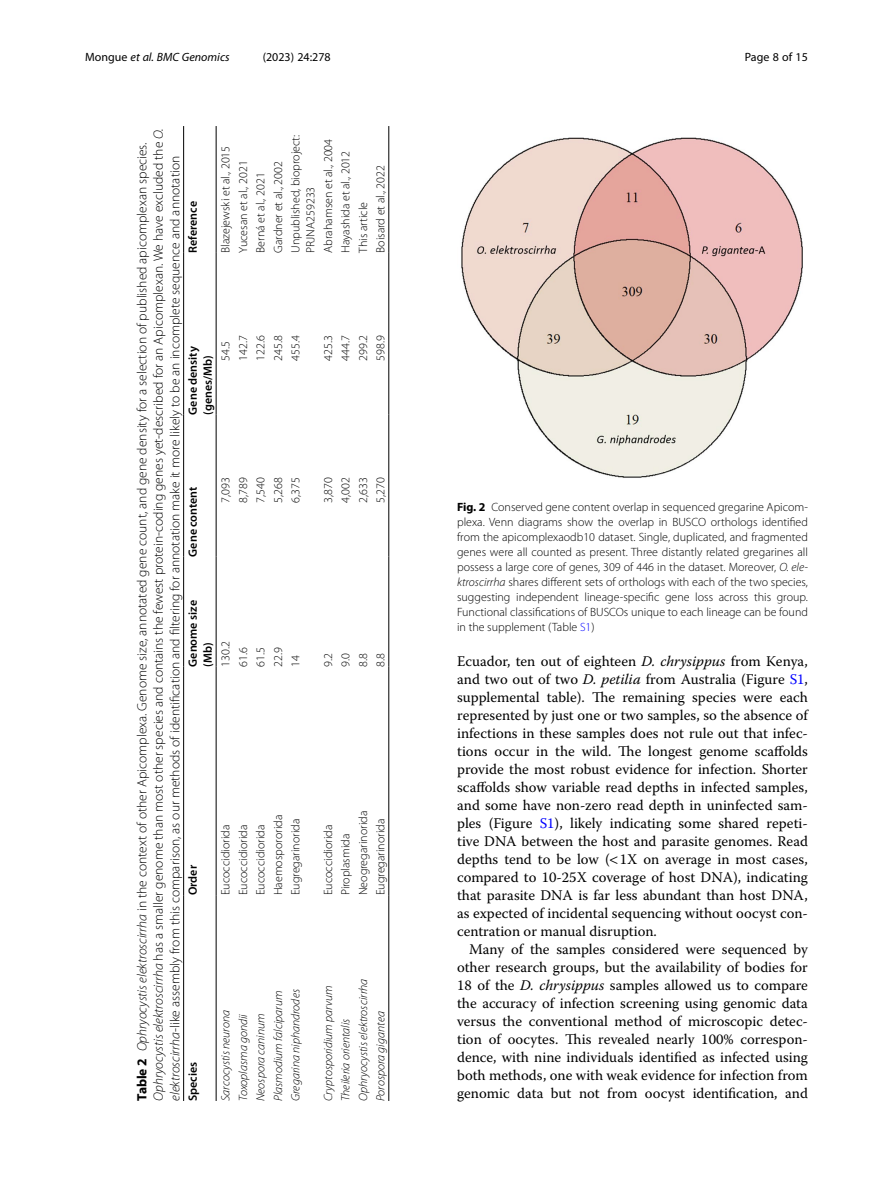
<style>
.page{position:relative;width:893px;height:1191px;background:#fff}
.page>*{position:absolute;margin:0;border:0;box-sizing:border-box;transform-origin:0 0}
.Body_Text{font:14.7px/18px "Warnock Pro";color:#000;text-align:justify}
.Body_Text_Indent{font:14.7px/18px "Warnock Pro";color:#000;text-align:justify}
.Table_Caption{font:300 13.5px/16.5px "Myriad Pro";color:#000}
.Table_Caption-2{font:700 13.5px "Myriad Pro";color:#000}
.Figure_Caption{font:300 12px/15px "Myriad Pro";color:#000;text-align:justify}
.Table_Body{font:300 12px "Myriad Pro";color:#000}
.Table_Body-2{font:italic 300 12px "Myriad Pro";color:#000}
.Table_Body_Tab2_Deci{font:300 12px "Myriad Pro";color:#000}
.Table_Head{font:600 12px "Myriad Pro";color:#000}
.t1{font:italic 12px "Myriad Pro";color:#000}
.t2{font:12px "Myriad Pro";color:#000}
.s1{font-style:normal}
.s2{font-style:italic}
.s3{font-weight:700}
.s4{color:#00f}
</style>
<div class="page">
<hr style="left:216px;top:895px;width:1px;height:206px;background:#000">
<hr style="left:183px;top:666px;width:1px;height:229px;background:#000">
<hr style="left:216px;top:666px;width:1px;height:229px;background:#000">
<hr style="left:183px;top:556px;width:1px;height:110px;background:#000">
<hr style="left:216px;top:556px;width:1px;height:110px;background:#000">
<hr style="left:183px;top:414px;width:1px;height:142px;background:#000">
<hr style="left:216px;top:414px;width:1px;height:142px;background:#000">
<hr style="left:183px;top:253px;width:1px;height:161px;background:#000">
<hr style="left:216px;top:253px;width:1px;height:161px;background:#000">
<hr style="left:183px;top:126px;width:1px;height:127px;background:#000">
<hr style="left:216px;top:126px;width:1px;height:127px;background:#000">
<hr style="left:389px;top:895px;width:1px;height:206px;background:#000">
<hr style="left:389px;top:666px;width:1px;height:229px;background:#000">
<hr style="left:389px;top:556px;width:1px;height:110px;background:#000">
<hr style="left:389px;top:414px;width:1px;height:142px;background:#000">
<hr style="left:389px;top:253px;width:1px;height:161px;background:#000">
<hr style="left:389px;top:126px;width:1px;height:127px;background:#000">
<hr style="left:183px;top:895px;width:1px;height:206px;background:#000">
<img style="left:461px;top:137px;width:342px;height:341px">
<p class="t1" style="left:85px;top:50px;width:146px"><span class="s1">Mongue</span> et al. BMC Genomics</p>
<p class="t2" style="left:263px;top:50px;width:70px">(2023) 24:278</p>
<p class="t2" style="left:745px;top:50px;width:65px">Page 8 of 15</p>
<p class="Table_Caption" style="left:134px;top:1101px;width:974px;text-indent:50px;rotate:-90deg"><span class="s2">Ophryocystis elektroscirrha</span> in the context of other Apicomplexa. Genome size, annotated gene count, and gene density for a selection of published apicomplexan species.<br><span class="s2">Ophryocystis elektroscirrha</span> has a smaller genome than most other species and contains the fewest protein-coding genes yet-described for an Apicomplexan. We have excluded the <span class="s2">O. elektroscirrha</span>-like assembly from this comparison, as our methods of identification and filtering for annotation make it more likely to be an incomplete sequence and annotation</p>
<p class="Table_Body" style="left:289px;top:253px;width:120px;rotate:-90deg">Unpublished, bioproject:</p>
<p class="Table_Body" style="left:219px;top:253px;width:108px;rotate:-90deg">Blazejewski et al., 2015</p>
<p class="Table_Body" style="left:271px;top:253px;width:93px;rotate:-90deg">Gardner et al., 2002</p>
<p class="Table_Body" style="left:236px;top:253px;width:94px;rotate:-90deg">Yucesan et al., 2021</p>
<p class="Table_Body" style="left:254px;top:253px;width:82px;rotate:-90deg">Berná et al., 2021</p>
<p class="Table_Body" style="left:304px;top:253px;width:68px;rotate:-90deg">PRJNA259233</p>
<p class="Table_Head" style="left:185px;top:253px;width:53px;rotate:-90deg">Reference</p>
<p class="Table_Body_Tab2_Deci" style="left:289px;top:360px;width:27px;rotate:-90deg">455.4</p>
<p class="Table_Body_Tab2_Deci" style="left:254px;top:360px;width:27px;rotate:-90deg">122.6</p>
<p class="Table_Body_Tab2_Deci" style="left:271px;top:360px;width:27px;rotate:-90deg">245.8</p>
<p class="Table_Body_Tab2_Deci" style="left:236px;top:360px;width:27px;rotate:-90deg">142.7</p>
<p class="Table_Body_Tab2_Deci" style="left:219px;top:360px;width:21px;rotate:-90deg">54.5</p>
<p class="Table_Head" style="left:185px;top:414px;width:70px;rotate:-90deg">Gene density</p>
<p class="Table_Head" style="left:200px;top:414px;width:61px;rotate:-90deg">(genes/Mb)</p>
<p class="Table_Body_Tab2_Deci" style="left:236px;top:502px;width:27px;rotate:-90deg">8,789</p>
<p class="Table_Body_Tab2_Deci" style="left:254px;top:502px;width:27px;rotate:-90deg">7,540</p>
<p class="Table_Body_Tab2_Deci" style="left:271px;top:502px;width:27px;rotate:-90deg">5,268</p>
<p class="Table_Body_Tab2_Deci" style="left:219px;top:502px;width:27px;rotate:-90deg">7,093</p>
<p class="Table_Body_Tab2_Deci" style="left:289px;top:502px;width:27px;rotate:-90deg">6,375</p>
<p class="Table_Head" style="left:185px;top:556px;width:71px;rotate:-90deg">Gene content</p>
<p class="Table_Head" style="left:185px;top:666px;width:68px;rotate:-90deg">Genome size</p>
<p class="Table_Body" style="left:219px;top:666px;width:27px;rotate:-90deg">130.2</p>
<p class="Table_Head" style="left:200px;top:666px;width:26px;rotate:-90deg">(Mb)</p>
<p class="Table_Body" style="left:236px;top:666px;width:21px;rotate:-90deg">61.6</p>
<p class="Table_Body" style="left:271px;top:666px;width:21px;rotate:-90deg">22.9</p>
<p class="Table_Body" style="left:254px;top:666px;width:21px;rotate:-90deg">61.5</p>
<p class="Table_Body" style="left:289px;top:666px;width:13px;rotate:-90deg">14</p>
<p class="Table_Body" style="left:271px;top:895px;width:82px;rotate:-90deg">Haemospororida</p>
<p class="Table_Body" style="left:289px;top:895px;width:78px;rotate:-90deg">Eugregarinorida</p>
<p class="Table_Body" style="left:219px;top:895px;width:72px;rotate:-90deg">Eucoccidiorida</p>
<p class="Table_Body" style="left:236px;top:895px;width:72px;rotate:-90deg">Eucoccidiorida</p>
<p class="Table_Body" style="left:254px;top:895px;width:72px;rotate:-90deg">Eucoccidiorida</p>
<p class="Table_Head" style="left:185px;top:895px;width:32px;rotate:-90deg">Order</p>
<p class="Table_Body-2" style="left:289px;top:1101px;width:113px;rotate:-90deg">Gregarina niphandrodes</p>
<p class="Table_Body-2" style="left:272px;top:1101px;width:112px;rotate:-90deg">Plasmodium falciparum</p>
<p class="Table_Body-2" style="left:219px;top:1101px;width:93px;rotate:-90deg">Sarcocystis neurona</p>
<p class="Table_Body-2" style="left:237px;top:1101px;width:88px;rotate:-90deg">Toxoplasma gondii</p>
<p class="Table_Body-2" style="left:254px;top:1101px;width:89px;rotate:-90deg">Neospora caninum</p>
<p class="Table_Caption-2" style="left:133px;top:1101px;width:44px;rotate:-90deg">Table 2</p>
<p class="Table_Head" style="left:185px;top:1101px;width:41px;rotate:-90deg">Species</p>
<p class="Table_Body" style="left:321px;top:253px;width:115px;rotate:-90deg">Abrahamsen et al., 2004</p>
<p class="Table_Body" style="left:339px;top:253px;width:103px;rotate:-90deg">Hayashida et al., 2012</p>
<p class="Table_Body" style="left:356px;top:253px;width:52px;rotate:-90deg">This article</p>
<p class="Table_Body" style="left:374px;top:253px;width:89px;rotate:-90deg">Boisard et al., 2022</p>
<p class="Table_Body_Tab2_Deci" style="left:321px;top:360px;width:27px;rotate:-90deg">425.3</p>
<p class="Table_Body_Tab2_Deci" style="left:339px;top:360px;width:27px;rotate:-90deg">444.7</p>
<p class="Table_Body_Tab2_Deci" style="left:356px;top:360px;width:27px;rotate:-90deg">299.2</p>
<p class="Table_Body_Tab2_Deci" style="left:374px;top:360px;width:27px;rotate:-90deg">598.9</p>
<p class="Table_Body_Tab2_Deci" style="left:321px;top:502px;width:27px;rotate:-90deg">3,870</p>
<p class="Table_Body_Tab2_Deci" style="left:339px;top:502px;width:27px;rotate:-90deg">4,002</p>
<p class="Table_Body_Tab2_Deci" style="left:356px;top:502px;width:27px;rotate:-90deg">2,633</p>
<p class="Table_Body_Tab2_Deci" style="left:374px;top:502px;width:27px;rotate:-90deg">5,270</p>
<p class="Table_Body" style="left:321px;top:666px;width:15px;rotate:-90deg">9.2</p>
<p class="Table_Body" style="left:339px;top:666px;width:15px;rotate:-90deg">9.0</p>
<p class="Table_Body" style="left:356px;top:666px;width:15px;rotate:-90deg">8.8</p>
<p class="Table_Body" style="left:374px;top:666px;width:15px;rotate:-90deg">8.8</p>
<p class="Table_Body" style="left:321px;top:895px;width:72px;rotate:-90deg">Eucoccidiorida</p>
<p class="Table_Body" style="left:356px;top:895px;width:86px;rotate:-90deg">Neogregarinorida</p>
<p class="Table_Body" style="left:374px;top:895px;width:78px;rotate:-90deg">Eugregarinorida</p>
<p class="Table_Body" style="left:339px;top:895px;width:63px;rotate:-90deg">Piroplasmida</p>
<p class="Table_Body-2" style="left:322px;top:1101px;width:117px;rotate:-90deg">Cryptosporidium parvum</p>
<p class="Table_Body-2" style="left:339px;top:1101px;width:84px;rotate:-90deg">Theileria orientalis</p>
<p class="Table_Body-2" style="left:357px;top:1101px;width:124px;rotate:-90deg">Ophryocystis elektroscirrha</p>
<p class="Table_Body-2" style="left:374px;top:1101px;width:91px;rotate:-90deg">Porospora gigantea</p>
<p class="Figure_Caption" style="left:457px;top:500px;width:352px"><span class="s3">Fig. 2</span> Conserved gene content overlap in sequenced gregarine Apicom&shy;plexa. Venn diagrams show the overlap in BUSCO orthologs identified from the apicomplexaodb10 dataset. Single, duplicated, and fragmented genes were all counted as present. Three distantly related gregarines all possess a large core of genes, 309 of 446 in the dataset. Moreover, <span class="s2">O. ele&shy;ktroscirrha</span> shares different sets of orthologs with each of the two species, suggesting independent lineage-specific gene loss across this group.<br>Functional classifications of BUSCOs unique to each lineage can be found in the supplement (Table <span class="s4">S1</span>)</p>
<p class="Body_Text" style="left:457px;top:652px;width:352px">Ecuador, ten out of eighteen <span class="s2">D. chrysippus</span> from Kenya, and two out of two <span class="s2">D. petilia</span> from Australia (Figure <span class="s4">S1</span>, supplemental table). The remaining species were each represented by just one or two samples, so the absence of infections in these samples does not rule out that infec&shy;tions occur in the wild. The longest genome scaffolds provide the most robust evidence for infection. Shorter scaffolds show variable read depths in infected samples, and some have non-zero read depth in uninfected sam&shy;ples (Figure <span class="s4">S1</span>), likely indicating some shared repeti&shy;tive DNA between the host and parasite genomes. Read depths tend to be low ( 1X on average in most cases, compared to 10-25X coverage of host DNA), indicating that parasite DNA is far less abundant than host DNA, as expected of incidental sequencing without oocyst con&shy;centration or manual disruption.</p>
<p class="Body_Text_Indent" style="left:457px;top:940px;width:352px;text-indent:12px">Many of the samples considered were sequenced by other research groups, but the availability of bodies for 18 of the <span class="s2">D. chrysippus</span> samples allowed us to compare the accuracy of infection screening using genomic data versus the conventional method of microscopic detec&shy;tion of oocytes. This revealed nearly 100% correspon&shy;dence, with nine individuals identified as infected using both methods, one with weak evidence for infection from</p>
<p class="Body_Text_Indent" style="left:457px;top:1084px;width:352px">genomic data but not from oocyst identification, and</p>
</div>
